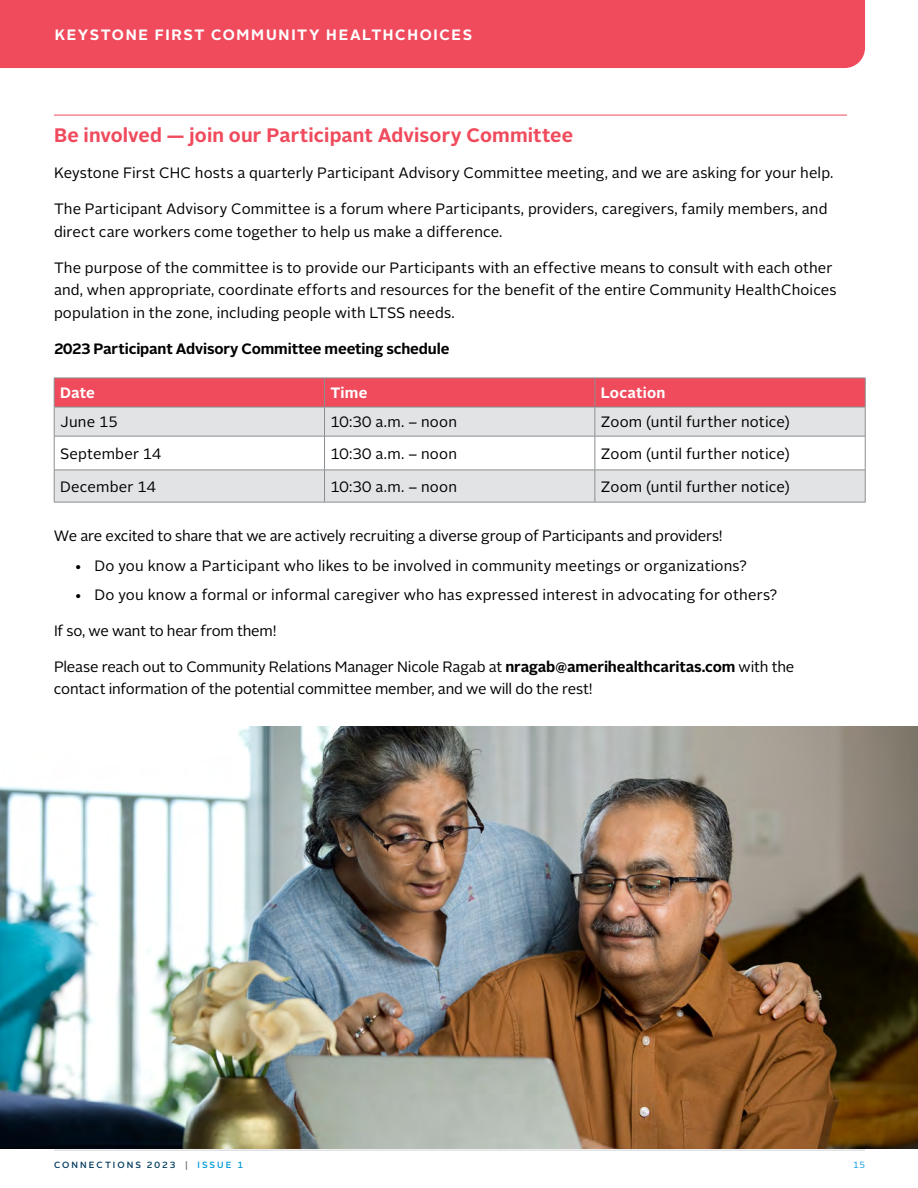
<style>
.page{position:relative;width:918px;height:1188px;background:#fff}
.page>*{position:absolute;margin:0;border:0;box-sizing:border-box;transform-origin:0 0}
.t1{font:700 19.5px "Alright Sans";letter-spacing:.005em;color:#f04b5d}
.Body_Copy{font:15px/22.5px "Alright Sans";letter-spacing:.005em;color:#000}
.Body_Copy-2{font:15px/22.5px "Alright Sans";letter-spacing:-.015em;color:#000}
.Body_Copy-3{font:700 15px "Alright Sans";letter-spacing:-.01em;color:#000}
.Body_Copy-4{font:700 15px "Alright Sans";letter-spacing:.1em;color:#fff}
.Body_Copy-5{font:700 15px "Alright Sans";letter-spacing:.015em;color:#fff}
.t2{font:500 9px "Alright Sans";letter-spacing:.23em;color:#003a5d}
.t3{font:9px "Alright Sans";color:#0099d8}
.s1{font-weight:700}
.s2{color:#6d6e71}
.s3{color:#0099d8}
</style>
<div class="page">
<hr style="left:54px;top:115px;width:793px;height:1px;background:#f04b5d">
<svg style="left:55px;top:437px;width:810px;height:65px"></svg>
<svg style="left:54px;top:378px;width:812px;height:58px;background:#e5969f"></svg>
<hr style="left:54px;top:436px;width:271px;height:1px;background:#8b8e90">
<hr style="left:54px;top:436px;width:1px;height:34px;background:#8b8e90">
<hr style="left:325px;top:436px;width:270px;height:1px;background:#8b8e90">
<hr style="left:324px;top:436px;width:1px;height:34px;background:#8b8e90">
<hr style="left:595px;top:436px;width:270px;height:1px;background:#8b8e90">
<hr style="left:595px;top:436px;width:1px;height:34px;background:#8b8e90">
<hr style="left:865px;top:436px;width:1px;height:34px;background:#8b8e90">
<hr style="left:54px;top:470px;width:271px;height:1px;background:#8b8e90">
<hr style="left:54px;top:470px;width:1px;height:32px;background:#8b8e90">
<hr style="left:325px;top:470px;width:270px;height:1px;background:#8b8e90">
<hr style="left:324px;top:470px;width:1px;height:32px;background:#8b8e90">
<hr style="left:595px;top:470px;width:270px;height:1px;background:#8b8e90">
<hr style="left:595px;top:470px;width:1px;height:32px;background:#8b8e90">
<hr style="left:865px;top:470px;width:1px;height:32px;background:#8b8e90">
<hr style="left:54px;top:502px;width:271px;height:1px;background:#8b8e90">
<hr style="left:325px;top:502px;width:270px;height:1px;background:#8b8e90">
<hr style="left:595px;top:502px;width:270px;height:1px;background:#8b8e90">
<img style="left:0;top:727px;width:918px;height:422px">
<hr style="left:54px;top:1150px;width:811px;height:1px;background:#d1d3d4">
<div style="left:0;top:0;width:865px;height:68px;background:#f04b5d"></div>
<p class="Body_Copy-4" style="left:55px;top:24px;width:419px">KEYSTONE FIRST COMMUNITY HEALTHCHOICES</p>
<p class="t1" style="left:54px;top:122px;width:521px">Be involved — join our Participant Advisory Committee</p>
<p class="Body_Copy" style="left:54px;top:162px;width:781px">Keystone First CHC hosts a quarterly Participant Advisory Committee meeting, and we are asking for your help.</p>
<p class="Body_Copy" style="left:54px;top:198px;width:775px">The Participant Advisory Committee is a forum where Participants, providers, caregivers, family members, and direct care workers come together to help us make a difference.</p>
<p class="Body_Copy" style="left:54px;top:257px;width:784px">The purpose of the committee is to provide our Participants with an effective means to consult with each other and, when appropriate, coordinate efforts and resources for the benefit of the entire Community HealthChoices population in the zone, including people with LTSS needs.</p>
<p class="Body_Copy-3" style="left:54px;top:338px;width:397px">2023 Participant Advisory Committee meeting schedule</p>
<p class="Body_Copy-4" style="left:60px;top:382px;width:36px">Date</p>
<p class="Body_Copy-4" style="left:331px;top:382px;width:39px">Time</p>
<p class="Body_Copy-5" style="left:601px;top:382px;width:66px">Location</p>
<p class="Body_Copy" style="left:60px;top:411px;width:59px">June 15</p>
<p class="Body_Copy" style="left:331px;top:411px;width:128px">10:30 a.m. – noon</p>
<p class="Body_Copy" style="left:601px;top:411px;width:190px">Zoom (until further notice)</p>
<p class="Body_Copy" style="left:60px;top:443px;width:103px">September 14</p>
<p class="Body_Copy" style="left:331px;top:443px;width:128px">10:30 a.m. – noon</p>
<p class="Body_Copy" style="left:601px;top:443px;width:190px">Zoom (until further notice)</p>
<p class="Body_Copy" style="left:60px;top:476px;width:97px">December 14</p>
<p class="Body_Copy" style="left:331px;top:476px;width:128px">10:30 a.m. – noon</p>
<p class="Body_Copy" style="left:601px;top:476px;width:190px">Zoom (until further notice)</p>
<p class="Body_Copy-2" style="left:54px;top:525px;width:670px">We are excited to share that we are actively recruiting a diverse group of Participants and providers!</p>
<p class="Body_Copy" style="left:74px;top:554px;width:674px">• Do you know a Participant who likes to be involved in community meetings or organizations?</p>
<p class="Body_Copy" style="left:74px;top:584px;width:705px">• Do you know a formal or informal caregiver who has expressed interest in advocating for others?</p>
<p class="Body_Copy" style="left:54px;top:620px;width:224px">If so, we want to hear from them!</p>
<p class="Body_Copy-2" style="left:54px;top:656px;width:742px">Please reach out to Community Relations Manager Nicole Ragab at <span class="s1">nragab@amerihealthcaritas.com</span> with the contact information of the potential committee member, and we will do the rest!</p>
<p class="t2" style="left:54px;top:1159px;width:190px">CONNECTIONS 2023 <span class="s2">|</span> <span class="s3">ISSUE 1</span></p>
<p class="t3" style="left:853px;top:1159px;width:13px">15</p>
</div>
